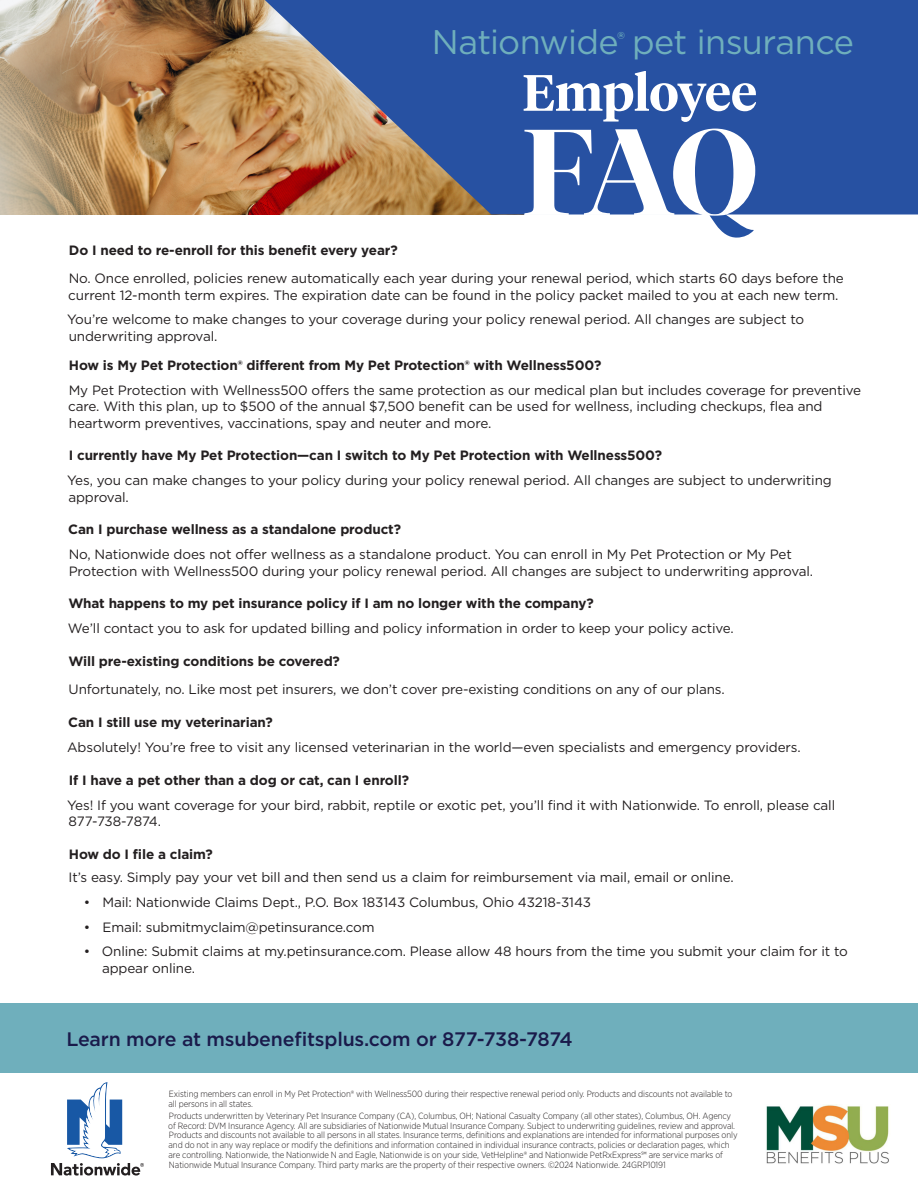
<style>
.page{position:relative;width:918px;height:1188px;background:#fff}
.page>*{position:absolute;margin:0;border:0;box-sizing:border-box;transform-origin:0 0}
.t1{font:34.2px "Gotham";letter-spacing:-.02em;color:#6fafbc}
.t2{font:500 19.5px "Gotham";letter-spacing:-.01em;color:#1a1b4b}
.t3{font:13.5px/16.2px "Gotham";letter-spacing:-.01em;color:#231f20}
.t4{font:700 13.5px "Gotham";letter-spacing:-.01em;color:#231f20}
.t5{font:300 9px/9.8px "Gotham Narrow";letter-spacing:-.01em;color:#231f20}
</style>
<div class="page">
<img style="left:0;top:0;width:265px;height:214px">
<svg style="left:265px;top:0;width:653px;height:214px;background:#495e92"></svg>
<svg style="left:524px;top:129px;width:231px;height:109px"></svg>
<div style="left:0;top:1003px;width:918px;height:70px;background:#6fafbc"></div>
<svg style="left:524px;top:71px;width:232px;height:51px"></svg>
<svg style="left:51px;top:1082px;width:93px;height:94px"></svg>
<img style="left:766px;top:1104px;width:123px;height:60px">
<p class="t1" style="left:432px;top:20px;width:424px">Nationwide<sup>®</sup> pet insurance</p>
<p class="t4" style="left:69px;top:242px;width:330px">Do I need to re-enroll for this benefit every year?</p>
<p class="t3" style="left:68px;top:270px;width:777px">No. Once enrolled, policies renew automatically each year during your renewal period, which starts 60 days before the current 12-month term expires. The expiration date can be found in the policy packet mailed to you at each new term.</p>
<p class="t3" style="left:67px;top:311px;width:739px">You’re welcome to make changes to your coverage during your policy renewal period. All changes are subject to underwriting approval.</p>
<p class="t4" style="left:69px;top:357px;width:534px">How is My Pet Protection® different from My Pet Protection® with Wellness500?</p>
<p class="t3" style="left:68px;top:382px;width:794px">My Pet Protection with Wellness500 offers the same protection as our medical plan but includes coverage for preventive care. With this plan, up to $500 of the annual $7,500 benefit can be used for wellness, including checkups, flea and heartworm preventives, vaccinations, spay and neuter and more.</p>
<p class="t4" style="left:69px;top:447px;width:595px">I currently have My Pet Protection—can I switch to My Pet Protection with Wellness500?</p>
<p class="t3" style="left:67px;top:472px;width:766px">Yes, you can make changes to your policy during your policy renewal period. All changes are subject to underwriting approval.</p>
<p class="t4" style="left:68px;top:521px;width:334px">Can I purchase wellness as a standalone product?</p>
<p class="t3" style="left:69px;top:546px;width:746px">No, Nationwide does not offer wellness as a standalone product. You can enroll in My Pet Protection or My Pet<br>Protection with Wellness500 during your policy renewal period. All changes are subject to underwriting approval.</p>
<p class="t4" style="left:68px;top:595px;width:527px">What happens to my pet insurance policy if I am no longer with the company?</p>
<p class="t3" style="left:68px;top:620px;width:668px">We’ll contact you to ask for updated billing and policy information in order to keep your policy active.</p>
<p class="t4" style="left:68px;top:653px;width:273px">Will pre-existing conditions be covered?</p>
<p class="t3" style="left:69px;top:681px;width:658px">Unfortunately, no. Like most pet insurers, we don’t cover pre-existing conditions on any of our plans.</p>
<p class="t4" style="left:68px;top:714px;width:206px">Can I still use my veterinarian?</p>
<p class="t3" style="left:67px;top:739px;width:735px">Absolutely! You’re free to visit any licensed veterinarian in the world—even specialists and emergency providers.</p>
<p class="t4" style="left:69px;top:771px;width:342px">If I have a pet other than a dog or cat, can I enroll?</p>
<p class="t3" style="left:67px;top:797px;width:770px">Yes! If you want coverage for your bird, rabbit, reptile or exotic pet, you’ll find it with Nationwide. To enroll, please call<br>877-738-7874.</p>
<p class="t4" style="left:69px;top:845px;width:145px">How do I file a claim?</p>
<p class="t3" style="left:69px;top:869px;width:667px">It’s easy. Simply pay your vet bill and then send us a claim for reimbursement via mail, email or online.</p>
<p class="t3" style="left:84px;top:894px;width:509px">• Mail: Nationwide Claims Dept., P.O. Box 183143 Columbus, Ohio 43218-3143</p>
<p class="t3" style="left:84px;top:918px;width:292px">• Email: submitmyclaim@petinsurance.com</p>
<p class="t3" style="left:102px;top:943px;width:747px;text-indent:-18px">• Online: Submit claims at my.petinsurance.com. Please allow 48 hours from the time you submit your claim for it to appear online.</p>
<p class="t2" style="left:66px;top:1026px;width:508px">Learn more at msubenefitsplus.com or 877-738-7874</p>
<p class="t5" style="left:169px;top:1089px;width:565px">Existing members can enroll in My Pet Protection® with Wellness500 during their respective renewal period only. Products and discounts not available to all persons in all states.</p>
<p class="t5" style="left:168px;top:1111px;width:571px">Products underwritten by Veterinary Pet Insurance Company (CA), Columbus, OH; National Casualty Company (all other states), Columbus, OH. Agency of Record: DVM Insurance Agency. All are subsidiaries of Nationwide Mutual Insurance Company. Subject to underwriting guidelines, review and approval.<br>Products and discounts not available to all persons in all states. Insurance terms, definitions and explanations are intended for informational purposes only and do not in any way replace or modify the definitions and information contained in individual insurance contracts, policies or declaration pages, which are controlling. Nationwide, the Nationwide N and Eagle, Nationwide is on your side, VetHelpline® and Nationwide PetRxExpress℠ are service marks of Nationwide Mutual Insurance Company. Third party marks are the property of their respective owners. ©2024 Nationwide. 24GRP10191</p>
</div>
